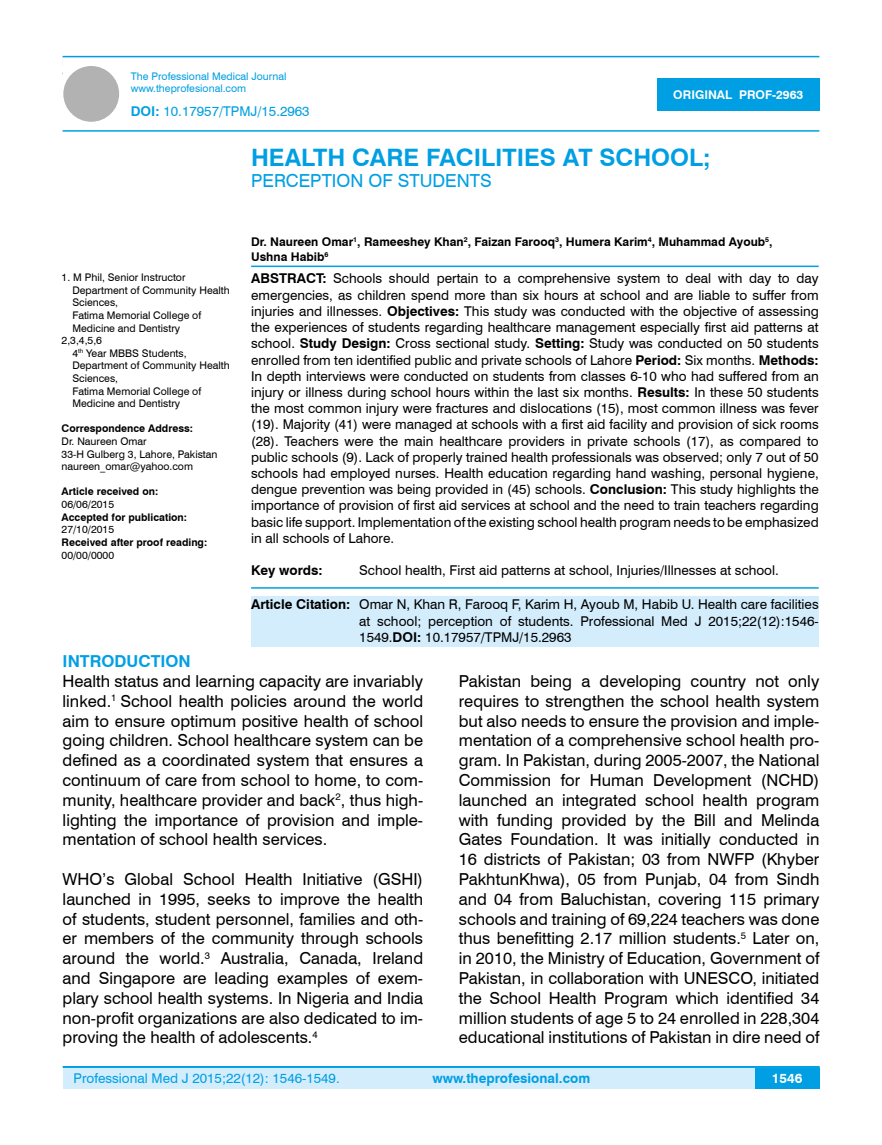
<style>
.page{position:relative;width:882px;height:1145px;background:#fff}
.page>*{position:absolute;margin:0;border:0;box-sizing:border-box;transform-origin:0 0}
.t1{font:700 24px "Swiss 721 BT";color:#009fe3}
.t2{font:18px "Swiss 721 BT";color:#009fe3}
.t3{font:16.5px/19.8px "Swiss 721 BT";color:#000;text-align:justify}
.t4{font:700 16.5px "Swiss 721 BT";color:#009fe3}
.t5{font:13.5px/16.2px "Swiss 721 BT";color:#000;text-align:justify}
.t6{font:13.5px "Swiss 721 BT";color:#009fe3}
.t7{font:700 13.5px "Swiss 721 BT";color:#009fe3}
.t8{font:700 13.5px "Swiss 721 BT";color:#000}
.t9{font:700 13.5px "Swiss 721 BT";color:#fff}
.t10{font:700 12px/14.4px "Swiss 721 BT";color:#000}
.t11{font:700 12px "Swiss 721 BT";color:#fff}
.t12{font:10.5px/12.6px "Swiss 721 BT";color:#000}
.t13{font:700 10.5px "Swiss 721 BT";color:#000}
.t14{font:10.5px/12.6px "Swiss 721 BT";color:#009fe3}
.s1{font-weight:700}
</style>
<div class="page">
<div style="left:63px;top:1067px;width:756px;height:21px;background:#d4edfc"></div>
<hr style="left:63px;top:1066px;width:756px;height:2px;background:#009fe3">
<div style="left:754px;top:1068px;width:65px;height:20px;background:#009fe3"></div>
<hr style="left:63px;top:56px;width:756px;height:1px;background:#009fe3">
<hr style="left:63px;top:130px;width:756px;height:2px;background:#009fe3">
<div style="left:63px;top:66px;width:56px;height:56px;background:#b3b2b2;border-radius:50%"></div>
<div style="left:657px;top:78px;width:162px;height:33px;background:#009fe3"></div>
<hr style="left:251px;top:265px;width:567px;height:2px;background:#009fe3">
<hr style="left:251px;top:587px;width:567px;height:1px;background:#009fe3">
<div style="left:251px;top:596px;width:567px;height:50px;background:#d4edfc"></div>
<p class="t14" style="left:131px;top:69px;width:157px">The Professional Medical Journal www.theprofesional.com</p>
<p class="t6" style="left:131px;top:102px;width:180px"><span class="s1">DOI:</span> 10.17957/TPMJ/15.2963</p>
<p class="t11" style="left:673px;top:87px;width:131px">ORIGINAL PROF-2963</p>
<h1 class="t1" style="left:251px;top:141px;width:460px">HEALTH CARE FACILITIES AT SCHOOL;</h1>
<h2 class="t2" style="left:251px;top:169px;width:242px">PERCEPTION OF STUDENTS</h2>
<p class="t12" style="left:62px;top:271px;width:125px">1. M Phil, Senior Instructor</p>
<p class="t12" style="left:72px;top:283px;width:159px">Department of Community Health</p>
<p class="t12" style="left:72px;top:296px;width:47px">Sciences,</p>
<p class="t12" style="left:72px;top:308px;width:130px">Fatima Memorial College of</p>
<p class="t12" style="left:72px;top:321px;width:109px">Medicine and Dentistry</p>
<p class="t12" style="left:62px;top:334px;width:42px">2,3,4,5,6</p>
<p class="t12" style="left:72px;top:346px;width:116px">4<sup>th</sup> Year MBBS Students,</p>
<p class="t12" style="left:72px;top:359px;width:159px">Department of Community Health</p>
<p class="t12" style="left:72px;top:371px;width:47px">Sciences,</p>
<p class="t12" style="left:72px;top:384px;width:130px">Fatima Memorial College of</p>
<p class="t12" style="left:72px;top:397px;width:109px">Medicine and Dentistry</p>
<p class="t13" style="left:62px;top:421px;width:133px">Correspondence Address:</p>
<p class="t12" style="left:62px;top:434px;width:157px">Dr. Naureen Omar<br>33-H Gulberg 3, Lahore, Pakistan naureen_omar@yahoo.com</p>
<p class="t13" style="left:62px;top:484px;width:98px">Article received on:</p>
<p class="t12" style="left:62px;top:497px;width:54px">06/06/2015</p>
<p class="t13" style="left:62px;top:509px;width:127px">Accepted for publication:</p>
<p class="t12" style="left:62px;top:523px;width:54px">27/10/2015</p>
<p class="t13" style="left:62px;top:535px;width:147px">Received after proof reading:</p>
<p class="t12" style="left:62px;top:548px;width:54px">00/00/0000</p>
<p class="t10" style="left:251px;top:234px;width:522px">Dr. Naureen Omar<sup>1</sup>, Rameeshey Khan<sup>2</sup>, Faizan Farooq<sup>3</sup>, Humera Karim<sup>4</sup>, Muhammad Ayoub<sup>5</sup>,<br>Ushna Habib<sup>6</sup></p>
<p class="t5" style="left:251px;top:270px;width:569px"><span class="s1">ABSTRACT:</span> Schools should pertain to a comprehensive system to deal with day to day emergencies, as children spend more than six hours at school and are liable to suffer from injuries and illnesses. <span class="s1">Objectives:</span> This study was conducted with the objective of assessing the experiences of students regarding healthcare management especially first aid patterns at school. <span class="s1">Study Design:</span> Cross sectional study. <span class="s1">Setting:</span> Study was conducted on 50 students enrolled from ten identified public and private schools of Lahore <span class="s1">Period:</span> Six months. <span class="s1">Methods:<br></span>In depth interviews were conducted on students from classes 6-10 who had suffered from an injury or illness during school hours within the last six months. <span class="s1">Results:</span> In these 50 students the most common injury were fractures and dislocations (15), most common illness was fever (19). Majority (41) were managed at schools with a first aid facility and provision of sick rooms (28). Teachers were the main healthcare providers in private schools (17), as compared to public schools (9). Lack of properly trained health professionals was observed; only 7 out of 50 schools had employed nurses. Health education regarding hand washing, personal hygiene, dengue prevention was being provided in (45) schools. <span class="s1">Conclusion:</span> This study highlights the importance of provision of first aid services at school and the need to train teachers regarding basic life support. Implementation of the existing school health program needs to be emphasized in all schools of Lahore.</p>
<p class="t8" style="left:251px;top:561px;width:73px">Key words:</p>
<p class="t5" style="left:359px;top:562px;width:421px">School health, First aid patterns at school, Injuries/Illnesses at school.</p>
<p class="t5" style="left:359px;top:596px;width:461px;text-indent:-108px"><span class="s1">Article Citation:</span> Omar N, Khan R, Farooq F, Karim H, Ayoub M, Habib U. Health care facilities at school; perception of students. Professional Med J 2015;22(12):1546- 1549.<span class="s1">DOI:</span> 10.17957/TPMJ/15.2963</p>
<p class="t4" style="left:63px;top:650px;width:130px">INTRODUCTION</p>
<p class="t3" style="left:63px;top:670px;width:362px">Health status and learning capacity are invariably linked.<sup>1</sup> School health policies around the world aim to ensure optimum positive health of school going children. School healthcare system can be defined as a coordinated system that ensures a continuum of care from school to home, to com&shy;munity, healthcare provider and back<sup>2</sup>, thus high&shy;lighting the importance of provision and imple&shy;mentation of school health services.</p>
<p class="t3" style="left:63px;top:868px;width:362px">WHO’s Global School Health Initiative (GSHI) launched in 1995, seeks to improve the health of students, student personnel, families and oth&shy;er members of the community through schools around the world.<sup>3</sup> Australia, Canada, Ireland and Singapore are leading examples of exem&shy;plary school health systems. In Nigeria and India non-profit organizations are also dedicated to im&shy;proving the health of adolescents.<sup>4</sup></p>
<p class="t3" style="left:458px;top:670px;width:362px">Pakistan being a developing country not only requires to strengthen the school health system but also needs to ensure the provision and imple&shy;mentation of a comprehensive school health pro&shy;gram. In Pakistan, during 2005-2007, the National Commission for Human Development (NCHD) launched an integrated school health program with funding provided by the Bill and Melinda Gates Foundation. It was initially conducted in 16 districts of Pakistan; 03 from NWFP (Khyber PakhtunKhwa), 05 from Punjab, 04 from Sindh and 04 from Baluchistan, covering 115 primary schools and training of 69,224 teachers was done thus benefitting 2.17 million students.<sup>5</sup> Later on, in 2010, the Ministry of Education, Government of Pakistan, in collaboration with UNESCO, initiated the School Health Program which identified 34 million students of age 5 to 24 enrolled in 228,304 educational institutions of Pakistan in dire need of</p>
<p class="t6" style="left:74px;top:1069px;width:267px">Professional Med J 2015;22(12): 1546-1549.</p>
<p class="t7" style="left:432px;top:1069px;width:159px">www.theprofesional.com</p>
<p class="t9" style="left:771px;top:1069px;width:32px">1546</p>
</div>
